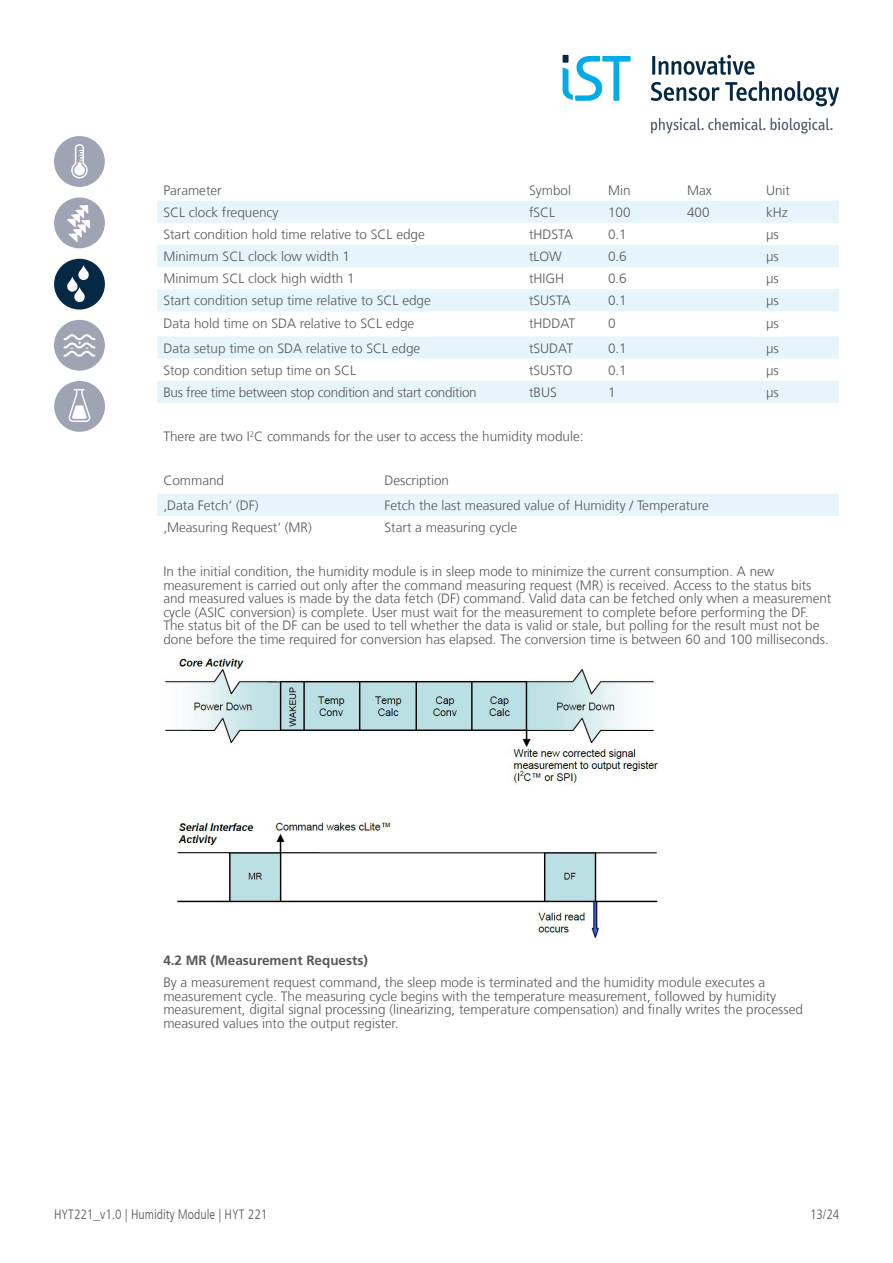
<style>
.page{position:relative;width:893px;height:1263px;background:#fff}
.page>*{position:absolute;margin:0;border:0;box-sizing:border-box;transform-origin:0 0}
.Text{font:300 13.5px/13.5px "Frutiger LT Com";color:#57585a}
.Text-2{font:300 13.5px "Frutiger LT Com";letter-spacing:-.02em;color:#57585a}
.t1{font:300 condensed 13.5px "Frutiger LT Com";color:#57585a}
.Subheading_x_x{font:700 13.5px "Frutiger LT Com";color:#57585a}
</style>
<div class="page">
<svg style="left:157px;top:201px;width:682px;height:202px;fill:#e6f4fb"></svg>
<div style="left:157px;top:494px;width:682px;height:22px;background:#e6f4fb"></div>
<img style="left:165px;top:656px;width:493px;height:283px">
<svg style="left:651px;top:81px;width:188px;height:26px"></svg>
<hr style="left:652px;top:56px;width:3px;height:19px;background:#052844">
<svg style="left:659px;top:55px;width:95px;height:20px"></svg>
<svg style="left:771px;top:118px;width:62px;height:16px"></svg>
<svg style="left:651px;top:118px;width:114px;height:16px"></svg>
<div style="left:563px;top:55px;width:5px;height:8px;background:#052844"></div>
<svg style="left:563px;top:56px;width:68px;height:45px"></svg>
<svg style="left:54px;top:136px;width:51px;height:51px"></svg>
<div style="left:54px;top:197px;width:51px;height:51px;background:#9fa4b5;border-radius:50%"></div>
<svg style="left:67px;top:205px;width:23px;height:37px"></svg>
<div style="left:54px;top:259px;width:51px;height:51px;background:#052844;border-radius:50%"></div>
<svg style="left:67px;top:265px;width:22px;height:37px"></svg>
<div style="left:54px;top:320px;width:51px;height:51px;background:#9fa4b5;border-radius:50%"></div>
<svg style="left:64px;top:334px;width:31px;height:23px"></svg>
<div style="left:54px;top:381px;width:51px;height:51px;background:#9fa4b5;border-radius:50%"></div>
<svg style="left:69px;top:389px;width:21px;height:33px"></svg>
<p class="Text" style="left:163px;top:183px;width:60px">Parameter</p>
<p class="Text" style="left:529px;top:183px;width:43px">Symbol</p>
<p class="Text" style="left:608px;top:183px;width:24px">Min</p>
<p class="Text" style="left:687px;top:183px;width:26px">Max</p>
<p class="Text" style="left:766px;top:183px;width:26px">Unit</p>
<p class="Text" style="left:163px;top:206px;width:117px">SCL clock frequency</p>
<p class="Text" style="left:529px;top:206px;width:28px">fSCL</p>
<p class="Text" style="left:608px;top:206px;width:24px">100</p>
<p class="Text" style="left:687px;top:206px;width:24px">400</p>
<p class="Text" style="left:766px;top:206px;width:23px">kHz</p>
<p class="Text" style="left:163px;top:228px;width:263px">Start condition hold time relative to SCL edge</p>
<p class="Text" style="left:529px;top:228px;width:46px">tHDSTA</p>
<p class="Text" style="left:608px;top:228px;width:20px">0.1</p>
<p class="Text" style="left:766px;top:228px;width:14px">µs</p>
<p class="Text" style="left:163px;top:250px;width:188px">Minimum SCL clock low width 1</p>
<p class="Text" style="left:529px;top:250px;width:34px">tLOW</p>
<p class="Text" style="left:608px;top:250px;width:20px">0.6</p>
<p class="Text" style="left:766px;top:250px;width:14px">µs</p>
<p class="Text" style="left:163px;top:272px;width:193px">Minimum SCL clock high width 1</p>
<p class="Text" style="left:529px;top:272px;width:37px">tHIGH</p>
<p class="Text" style="left:608px;top:272px;width:20px">0.6</p>
<p class="Text" style="left:766px;top:272px;width:14px">µs</p>
<p class="Text" style="left:163px;top:294px;width:269px">Start condition setup time relative to SCL edge</p>
<p class="Text" style="left:529px;top:294px;width:43px">tSUSTA</p>
<p class="Text" style="left:608px;top:294px;width:20px">0.1</p>
<p class="Text" style="left:766px;top:294px;width:14px">µs</p>
<p class="Text" style="left:163px;top:316px;width:253px">Data hold time on SDA relative to SCL edge</p>
<p class="Text" style="left:529px;top:316px;width:48px">tHDDAT</p>
<p class="Text" style="left:608px;top:316px;width:9px">0</p>
<p class="Text" style="left:766px;top:316px;width:14px">µs</p>
<p class="Text" style="left:163px;top:341px;width:259px">Data setup time on SDA relative to SCL edge</p>
<p class="Text" style="left:529px;top:341px;width:46px">tSUDAT</p>
<p class="Text" style="left:608px;top:341px;width:20px">0.1</p>
<p class="Text" style="left:766px;top:341px;width:14px">µs</p>
<p class="Text" style="left:163px;top:363px;width:194px">Stop condition setup time on SCL</p>
<p class="Text" style="left:529px;top:363px;width:45px">tSUSTO</p>
<p class="Text" style="left:608px;top:363px;width:20px">0.1</p>
<p class="Text" style="left:766px;top:363px;width:14px">µs</p>
<p class="Text-2" style="left:163px;top:384px;width:315px">Bus free time between stop condition and start condition</p>
<p class="Text" style="left:529px;top:385px;width:29px">tBUS</p>
<p class="Text" style="left:608px;top:385px;width:9px">1</p>
<p class="Text" style="left:766px;top:385px;width:14px">µs</p>
<p class="Text" style="left:163px;top:430px;width:422px">There are two I<sup>2</sup>C commands for the user to access the humidity module:</p>
<p class="Text" style="left:163px;top:474px;width:62px">Command</p>
<p class="Text" style="left:384px;top:474px;width:66px">Description</p>
<p class="Text" style="left:163px;top:498px;width:97px">‚Data Fetch‘ (DF)</p>
<p class="Text" style="left:384px;top:498px;width:326px">Fetch the last measured value of Humidity / Temperature</p>
<p class="Text" style="left:163px;top:521px;width:150px">‚Measuring Request‘ (MR)</p>
<p class="Text" style="left:384px;top:521px;width:134px">Start a measuring cycle</p>
<p class="Text" style="left:163px;top:565px;width:613px">In the initial condition, the humidity module is in sleep mode to minimize the current consumption. A new</p>
<p class="Text" style="left:163px;top:578px;width:670px">measurement is carried out only after the command measuring request (MR) is received. Access to the status bits and measured values is made by the data fetch (DF) command. Valid data can be fetched only when a measurement cycle (ASIC conversion) is complete. User must wait for the measurement to complete before performing the DF.<br>The status bit of the DF can be used to tell whether the data is valid or stale, but polling for the result must not be done before the time required for conversion has elapsed. The conversion time is between 60 and 100 milliseconds.</p>
<p class="Subheading_x_x" style="left:163px;top:952px;width:206px">4.2 MR (Measurement Requests)</p>
<p class="Text" style="left:163px;top:976px;width:641px">By a measurement request command, the sleep mode is terminated and the humidity module executes a measurement cycle. The measuring cycle begins with the temperature measurement, followed by humidity measurement, digital signal processing (linearizing, temperature compensation) and finally writes the processed measured values into the output register.</p>
<p class="t1" style="left:54px;top:1207px;width:215px">HYT221_v1.0 | Humidity Module | HYT 221</p>
<p class="t1" style="left:810px;top:1207px;width:31px">13/24</p>
</div>
